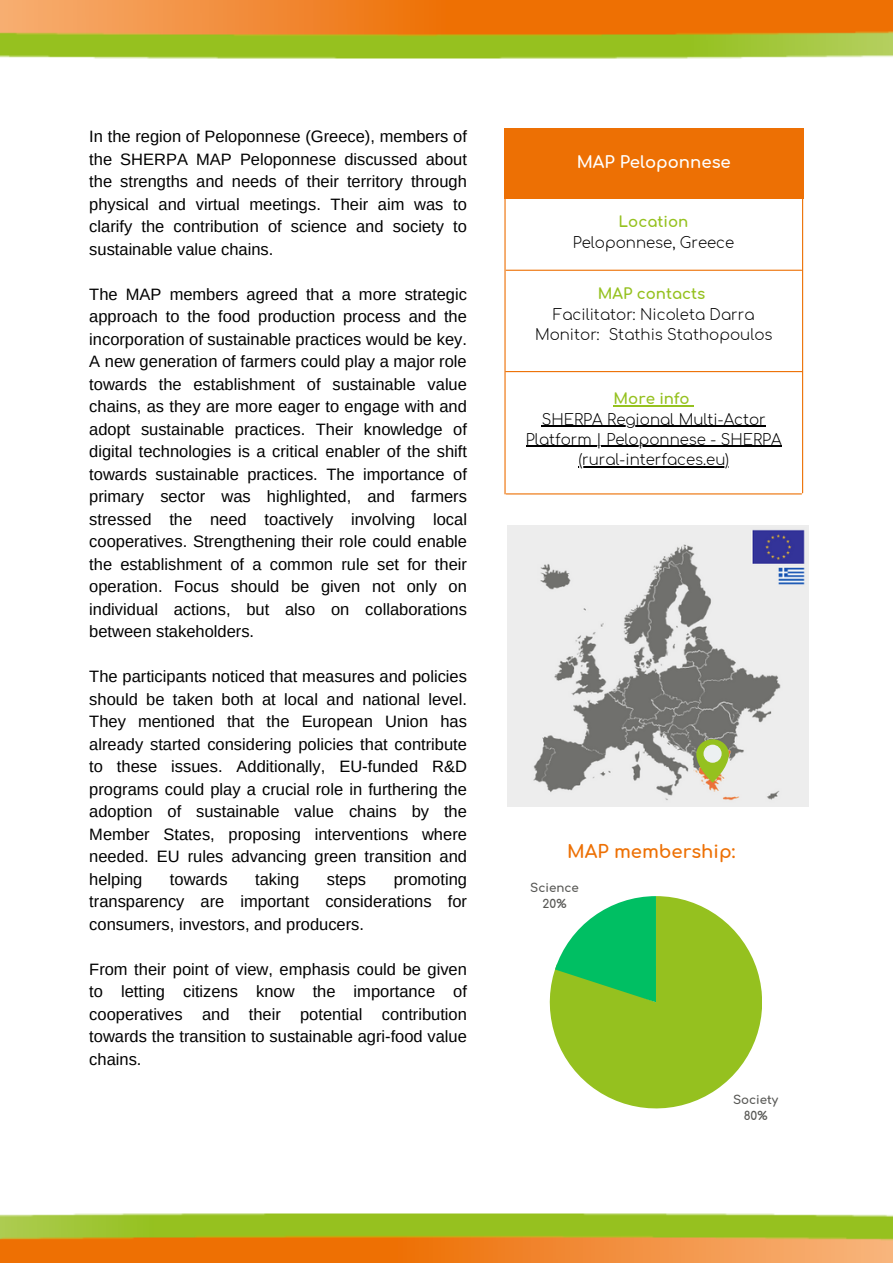
<style>
.page{position:relative;width:893px;height:1264px;background:#fff}
.page>*{position:absolute;margin:0;border:0;box-sizing:border-box;transform-origin:0 0}
.t1{font:700 18px "Comfortaa";color:#ed7004}
.t2{font:16.5px/22.5px "Arimo";color:#000;text-align:justify}
.t3{font:700 16.5px "Comfortaa";color:#fff}
.t4{font:300 15px/20.2px "Comfortaa";color:#000;text-align:center}
.t5{font:700 15px "Comfortaa";color:#95c11f}
.t6{font:700 11.85px "Comfortaa";color:#585855}
</style>
<div class="page">
<img style="left:0;top:0;width:892px;height:1262px">
<svg style="left:549px;top:896px;width:213px;height:212px;fill:#95c11f"></svg>
<svg style="left:555px;top:896px;width:101px;height:106px"></svg>
<div style="left:504px;top:128px;width:299px;height:70px;background:#ed7004"></div>
<hr style="left:504px;top:190px;width:1px;height:304px;background:#ed7004">
<hr style="left:802px;top:190px;width:1px;height:303px;background:#ed7004">
<hr style="left:613px;top:405px;width:76px;height:1px;background:#95c11f">
<hr style="left:541px;top:425px;width:224px;height:2px;background:#000">
<hr style="left:526px;top:446px;width:255px;height:1px;background:#000">
<hr style="left:578px;top:466px;width:151px;height:1px;background:#000">
<hr style="left:506px;top:270px;width:295px;height:1px;background:#ed7004">
<hr style="left:505px;top:371px;width:297px;height:1px;background:#ed7004">
<hr style="left:506px;top:493px;width:295px;height:1px;background:#ed7004">
<img style="left:508px;top:526px;width:300px;height:281px">
<svg style="left:696px;top:739px;width:32px;height:43px"></svg>
<div style="left:703px;top:744px;width:18px;height:18px;background:#ecf0f1;border-radius:50%"></div>
<p class="t2" style="left:89px;top:125px;width:379px">In the region of Peloponnese (Greece), members of the SHERPA MAP Peloponnese discussed about the strengths and needs of their territory through physical and virtual meetings. Their aim was to clarify the contribution of science and society to sustainable value chains.</p>
<p class="t2" style="left:89px;top:283px;width:379px">The MAP members agreed that a more strategic approach to the food production process and the incorporation of sustainable practices would be key.<br>A new generation of farmers could play a major role</p>
<p class="t2" style="left:89px;top:373px;width:379px">towards the establishment of sustainable value chains, as they are more eager to engage with and adopt sustainable practices. Their knowledge of digital technologies is a critical enabler of the shift towards sustainable practices. The importance of primary sector was highlighted, and farmers stressed the need toactively involving local cooperatives. Strengthening their role could enable the establishment of a common rule set for their operation. Focus should be given not only on individual actions, but also on collaborations between stakeholders.</p>
<p class="t2" style="left:89px;top:665px;width:379px">The participants noticed that measures and policies should be taken both at local and national level.<br>They mentioned that the European Union has already started considering policies that contribute to these issues. Additionally, EU-funded R&amp;D programs could play a crucial role in furthering the adoption of sustainable value chains by the Member States, proposing interventions where needed. EU rules advancing green transition and helping</p>
<p class="t2" style="left:89px;top:867px;width:379px;text-indent:304px">promoting transparency are important considerations for consumers, investors, and producers.</p>
<p class="t2" style="left:89px;top:957px;width:379px">From their point of view, emphasis could be given to letting citizens know the importance of cooperatives and their potential contribution towards the transition to sustainable agri-food value chains.</p>
<p class="t2" style="left:170px;top:867px;width:59px">towards</p>
<p class="t2" style="left:255px;top:867px;width:45px">taking</p>
<p class="t2" style="left:327px;top:867px;width:41px">steps</p>
<p class="t3" style="left:576px;top:153px;width:155px">MAP Peloponnese</p>
<p class="t5" style="left:618px;top:214px;width:71px">Location</p>
<p class="t4" style="left:572px;top:232px;width:163px">Peloponnese, Greece</p>
<p class="t5" style="left:597px;top:286px;width:109px">MAP contacts</p>
<p class="t4" style="left:553px;top:305px;width:203px">Facilitator: Nicoleta Darra</p>
<p class="t4" style="left:535px;top:325px;width:239px">Monitor: Stathis Stathopoulos</p>
<p class="t5" style="left:613px;top:391px;width:78px">More info</p>
<p class="t4" style="left:526px;top:409px;width:257px">SHERPA Regional Multi-Actor<br>Platform | Peloponnese - SHERPA (rural-interfaces.eu)</p>
<p class="t1" style="left:567px;top:842px;width:169px">MAP membership:</p>
<p class="t6" style="left:530px;top:881px;width:50px">Science</p>
<p class="t6" style="left:542px;top:897px;width:25px">20%</p>
<p class="t6" style="left:733px;top:1093px;width:47px">Society</p>
<p class="t6" style="left:743px;top:1109px;width:25px">80%</p>
</div>
